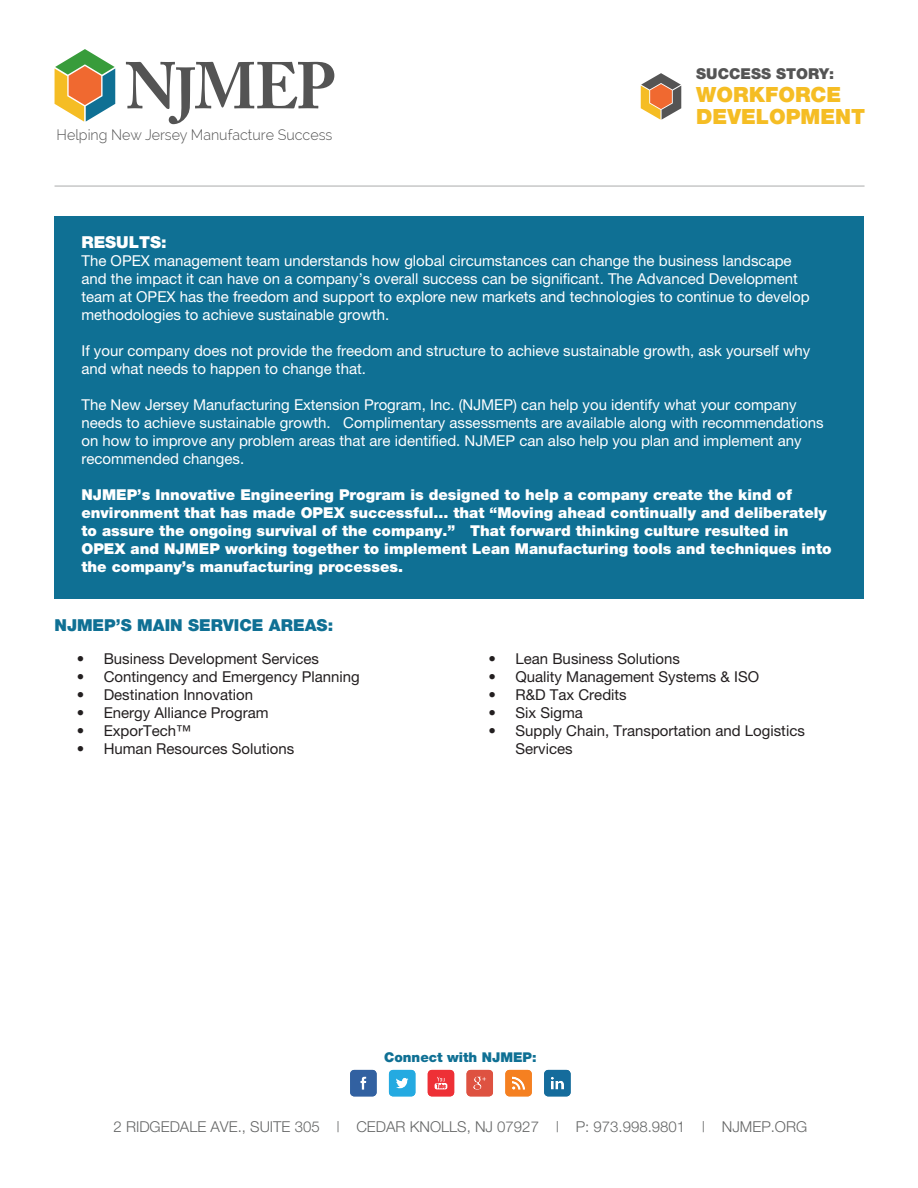
<style>
.page{position:relative;width:918px;height:1188px;background:#fff}
.page>*{position:absolute;margin:0;border:0;box-sizing:border-box;transform-origin:0 0}
.t1{font:900 21px/22.5px "Helvetica Neue";color:#f5bd24}
.main{font:900 16.5px "Helvetica Neue";color:#0f7094}
.main_white{font:900 16.5px "Helvetica Neue";color:#fff}
.main_white-2{font:15px/18px "Helvetica Neue";color:#fff}
.main_white-bold{font:900 15px/18px "Helvetica Neue";color:#fff}
.t2{font:15px/18px "Helvetica Neue";color:#231f20}
.t3{font:300 15px "Helvetica Neue";color:#656666}
.t4{font:900 15px "Helvetica Neue";color:#545454}
.t5{font:300 14.85px "Raleway";color:#545454;scale:.96 1}
.t6{font:900 13.5px "Helvetica Neue";color:#0f7094}
</style>
<div class="page">
<svg style="left:55px;top:49px;width:60px;height:73px"></svg>
<svg style="left:126px;top:62px;width:208px;height:62px"></svg>
<svg style="left:350px;top:1070px;width:27px;height:26px"></svg>
<svg style="left:389px;top:1070px;width:26px;height:26px"></svg>
<svg style="left:544px;top:1070px;width:27px;height:26px"></svg>
<svg style="left:505px;top:1070px;width:27px;height:26px"></svg>
<svg style="left:467px;top:1070px;width:26px;height:26px"></svg>
<svg style="left:428px;top:1070px;width:26px;height:26px"></svg>
<hr style="left:55px;top:186px;width:810px;height:1px;background:#aaabab">
<svg style="left:641px;top:73px;width:40px;height:47px"></svg>
<div style="left:54px;top:216px;width:810px;height:382px;background:#0f7094"></div>
<p class="t5" style="left:57px;top:127px;width:289px">Helping New Jersey Manufacture Success</p>
<p class="t4" style="left:696px;top:65px;width:139px">SUCCESS STORY:</p>
<h1 class="t1" style="left:696px;top:83px;width:170px">WORKFORCE<br>DEVELOPMENT</h1>
<p class="main_white" style="left:81px;top:232px;width:87px">RESULTS:</p>
<p class="main_white-2" style="left:81px;top:252px;width:730px">The OPEX management team understands how global circumstances can change the business landscape and the impact it can have on a company’s overall success can be significant. The Advanced Development team at OPEX has the freedom and support to explore new markets and technologies to continue to develop methodologies to achieve sustainable growth.</p>
<p class="main_white-2" style="left:81px;top:342px;width:730px">If your company does not provide the freedom and structure to achieve sustainable growth, ask yourself why and what needs to happen to change that.</p>
<p class="main_white-2" style="left:81px;top:396px;width:744px">The New Jersey Manufacturing Extension Program, Inc. (NJMEP) can help you identify what your company needs to achieve sustainable growth. Complimentary assessments are available along with recommendations on how to improve any problem areas that are identified. NJMEP can also help you plan and implement any recommended changes.</p>
<p class="main_white-bold" style="left:81px;top:486px;width:752px">NJMEP’s Innovative Engineering Program is designed to help a company create the kind of environment that has made OPEX successful… that “Moving ahead continually and deliberately to assure the ongoing survival of the company.” That forward thinking culture resulted in OPEX and NJMEP working together to implement Lean Manufacturing tools and techniques into the company’s manufacturing processes.</p>
<p class="main" style="left:54px;top:616px;width:280px">NJMEP’S MAIN SERVICE AREAS:</p>
<p class="t2" style="left:77px;top:649px;width:244px">• Business Development Services</p>
<p class="t2" style="left:77px;top:667px;width:285px">• Contingency and Emergency Planning</p>
<p class="t2" style="left:77px;top:685px;width:178px">• Destination Innovation</p>
<p class="t2" style="left:77px;top:703px;width:194px">• Energy Alliance Program</p>
<p class="t2" style="left:77px;top:721px;width:116px">• ExporTech™</p>
<p class="t2" style="left:77px;top:739px;width:219px">• Human Resources Solutions</p>
<p class="t2" style="left:488px;top:649px;width:193px">• Lean Business Solutions</p>
<p class="t2" style="left:488px;top:667px;width:272px">• Quality Management Systems &amp; ISO</p>
<p class="t2" style="left:488px;top:685px;width:140px">• R&amp;D Tax Credits</p>
<p class="t2" style="left:488px;top:703px;width:96px">• Six Sigma</p>
<p class="t2" style="left:515px;top:721px;width:291px;text-indent:-27px">• Supply Chain, Transportation and Logistics<br>Services</p>
<p class="t6" style="left:384px;top:1050px;width:154px">Connect with NJMEP:</p>
<p class="t3" style="left:114px;top:1118px;width:695px">2 RIDGEDALE AVE., SUITE 305 | CEDAR KNOLLS, NJ 07927 | P: 973.998.9801 | NJMEP.ORG</p>
</div>
